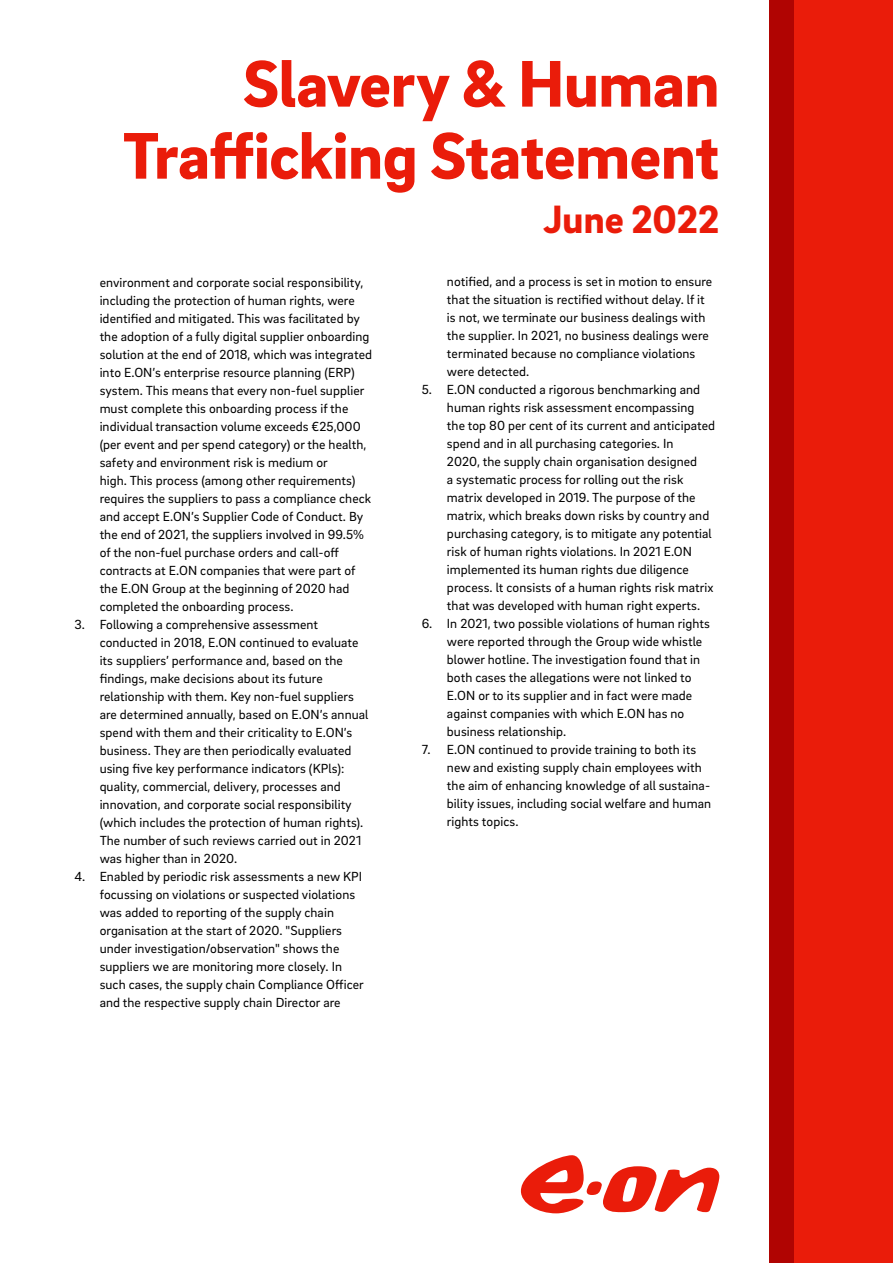
<style>
.page{position:relative;width:893px;height:1263px;background:#fff}
.page>*{position:absolute;margin:0;border:0;box-sizing:border-box;transform-origin:0 0}
.t1{font:900 67.5px/72px "EON Brix Sans";letter-spacing:-.01em;color:#ea1c0a;text-align:right}
.t2{font:900 40.5px "EON Brix Sans";color:#ea1c0a}
.t3{font:13.5px/18px "EON Brix Sans";letter-spacing:.005em;color:#000}
</style>
<div class="page">
<div style="left:794px;top:0;width:99px;height:1263px;background:#ea1c0a"></div>
<div style="left:769px;top:0;width:25px;height:1263px;background:#b00402"></div>
<svg style="left:521px;top:1155px;width:198px;height:58px"></svg>
<h1 class="t1" style="left:122px;top:45px;width:598px">Slavery &amp; Human<br>Trafficking Statement</h1>
<h2 class="t2" style="left:543px;top:192px;width:178px">June 2022</h2>
<p class="t3" style="left:100px;top:273px;width:274px">environment and corporate social responsibility, including the protection of human rights, were identified and mitigated. This was facilitated by the adoption of a fully digital supplier onboarding solution at the end of 2018, which was integrated into E.ON’s enterprise resource planning (ERP) system. This means that every non-fuel supplier must complete this onboarding process if the individual transaction volume exceeds €25,000 (per event and per spend category) or the health, safety and environment risk is medium or<br>high. This process (among other requirements) requires the suppliers to pass a compliance check and accept E.ON’s Supplier Code of Conduct. By the end of 2021, the suppliers involved in 99.5% of the non-fuel purchase orders and call-off contracts at E.ON companies that were part of the E.ON Group at the beginning of 2020 had completed the onboarding process.</p>
<p class="t3" style="left:100px;top:614px;width:270px;text-indent:-25px">3. Following a comprehensive assessment conducted in 2018, E.ON continued to evaluate its suppliers’ performance and, based on the findings, make decisions about its future relationship with them. Key non-fuel suppliers are determined annually, based on E.ON’s annual spend with them and their criticality to E.ON’s business. They are then periodically evaluated using five key performance indicators (KPls): quality, commercial, delivery, processes and innovation, and corporate social responsibility (which includes the protection of human rights).<br>The number of such reviews carried out in 2021 was higher than in 2020.</p>
<p class="t3" style="left:100px;top:866px;width:266px;text-indent:-25px">4. Enabled by periodic risk assessments a new KPI focussing on violations or suspected violations was added to reporting of the supply chain organisation at the start of 2020. "Suppliers under investigation/observation" shows the suppliers we are monitoring more closely. In such cases, the supply chain Compliance Officer and the respective supply chain Director are</p>
<p class="t3" style="left:447px;top:272px;width:267px">notified, and a process is set in motion to ensure that the situation is rectified without delay. lf it is not, we terminate our business dealings with the supplier. In 2021, no business dealings were terminated because no compliance violations were detected.</p>
<p class="t3" style="left:447px;top:380px;width:270px;text-indent:-25px">5. E.ON conducted a rigorous benchmarking and human rights risk assessment encompassing the top 80 per cent of its current and anticipated spend and in all purchasing categories. In<br>2020, the supply chain organisation designed<br>a systematic process for rolling out the risk matrix developed in 2019. The purpose of the matrix, which breaks down risks by country and purchasing category, is to mitigate any potential risk of human rights violations. In 2021 E.ON implemented its human rights due diligence process. lt consists of a human rights risk matrix that was developed with human right experts.</p>
<p class="t3" style="left:447px;top:614px;width:265px;text-indent:-25px">6. In 2021, two possible violations of human rights were reported through the Group wide whistle blower hotline. The investigation found that in both cases the allegations were not linked to E.ON or to its supplier and in fact were made against companies with which E.ON has no business relationship.</p>
<p class="t3" style="left:447px;top:740px;width:266px;text-indent:-25px">7. E.ON continued to provide training to both its new and existing supply chain employees with the aim of enhancing knowledge of all sustaina&shy;bility issues, including social welfare and human rights topics.</p>
</div>
